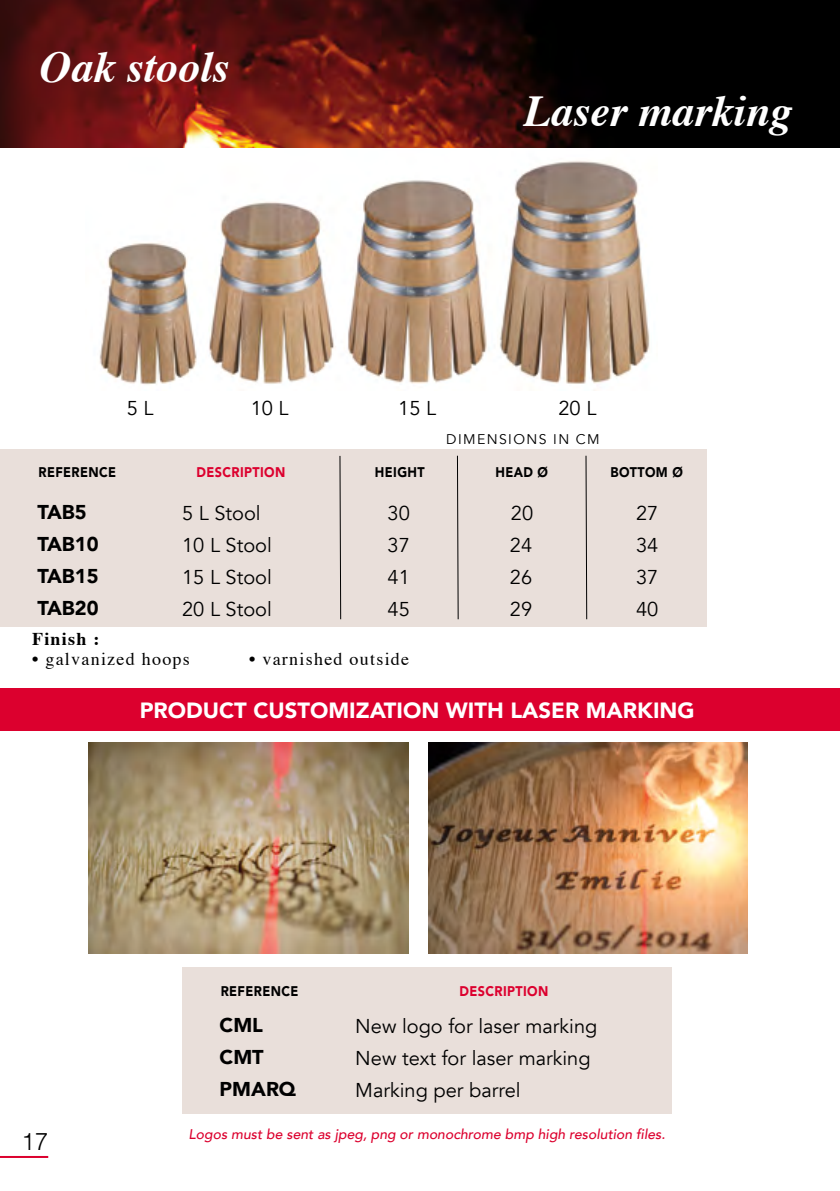
<style>
.page{position:relative;width:840px;height:1191px;background:#fff}
.page>*{position:absolute;margin:0;border:0;box-sizing:border-box;transform-origin:0 0}
.t1{font:italic 700 44px "Times";color:#fff}
.t2{font:300 24px "Helvetica";color:#000}
.t3{font:900 22px "Avenir";color:#fff}
.t4{font:20px/32px "Avenir";color:#000;text-align:justify}
.t5{font:900 20px/32px "Avenir";color:#000}
.t6{font:18px "Times";letter-spacing:.07em;color:#000}
.t7{font:700 18px "Times";letter-spacing:.07em;color:#000}
.t8{font:italic 500 14px "Avenir";color:#dc002e}
.t9{font:900 14px "Avenir";letter-spacing:.03em;color:#000;scale:.9 1}
.t10{font:900 14px "Avenir";letter-spacing:.03em;color:#dc002e;scale:.9 1}
.t11{font:14px "Avenir";letter-spacing:.1em;color:#000}
</style>
<div class="page">
<div style="left:0;top:688px;width:839px;height:43px;background:#dc002e"></div>
<img style="left:85px;top:147px;width:571px;height:238px">
<img style="left:0;top:0;width:839px;height:147px">
<hr style="left:0;top:1156px;width:48px;height:2px;background:#dc002e">
<div style="left:0;top:449px;width:706px;height:177px;background:#e9dfda"></div>
<svg style="left:339px;top:455px;width:2px;height:165px"></svg>
<svg style="left:585px;top:455px;width:2px;height:165px"></svg>
<svg style="left:457px;top:455px;width:2px;height:165px"></svg>
<div style="left:182px;top:967px;width:489px;height:146px;background:#e9dfda"></div>
<img style="left:428px;top:742px;width:319px;height:211px">
<img style="left:89px;top:742px;width:319px;height:211px">
<h1 class="t1" style="left:40px;top:26px;width:191px">Oak stools</h1>
<h1 class="t1" style="left:524px;top:70px;width:269px">Laser marking</h1>
<p class="t4" style="left:127px;top:392px;width:28px">5 L</p>
<p class="t4" style="left:250px;top:392px;width:39px">10 L</p>
<p class="t4" style="left:398px;top:392px;width:39px">15 L</p>
<p class="t4" style="left:558px;top:392px;width:39px">20 L</p>
<p class="t9" style="left:39px;top:460px;width:88px">REFERENCE</p>
<p class="t10" style="left:196px;top:460px;width:100px">DESCRIPTION</p>
<p class="t9" style="left:375px;top:460px;width:57px">HEIGHT</p>
<p class="t11" style="left:446px;top:430px;width:155px">DimensionS I n cm</p>
<p class="t9" style="left:495px;top:460px;width:60px">HEAD Ø</p>
<p class="t4" style="left:182px;top:497px;width:91px;text-align:left">5 L Stool<br>10 L Stool<br>15 L Stool<br>20 L Stool</p>
<p class="t5" style="left:37px;top:495px;width:63px">TAB5<br>TAB10<br>TAB15<br>TAB20</p>
<p class="t4" style="left:387px;top:497px;width:24px">30<br>37<br>41<br>45</p>
<p class="t4" style="left:509px;top:497px;width:25px">20<br>24<br>26<br>29</p>
<p class="t7" style="left:32px;top:622px;width:69px">Finish :</p>
<p class="t6" style="left:32px;top:648px;width:159px">• galvanized hoops</p>
<p class="t6" style="left:249px;top:648px;width:161px">• varnished outside</p>
<p class="t9" style="left:610px;top:460px;width:82px">BOTTOM Ø</p>
<p class="t4" style="left:635px;top:497px;width:24px">27<br>34<br>37<br>40</p>
<p class="t3" style="left:140px;top:691px;width:31px">PROD</p>
<p class="t3" style="left:203px;top:691px;width:97px">UCT CUSTOMI</p>
<p class="t3" style="left:355px;top:691px;width:29px">ZATION</p>
<p class="t3" style="left:445px;top:691px;width:16px">WITH</p>
<p class="t3" style="left:510px;top:691px;width:15px">LASER</p>
<p class="t3" style="left:585px;top:691px;width:18px">MAR</p>
<p class="t3" style="left:636px;top:691px;width:30px">KING</p>
<p class="t2" style="left:22px;top:1120px;width:28px">17</p>
<p class="t9" style="left:221px;top:978px;width:88px">REFERENCE</p>
<p class="t10" style="left:459px;top:978px;width:100px">DESCRIPTION</p>
<p class="t5" style="left:219px;top:1008px;width:78px">CML<br>CMT<br>PMARQ</p>
<p class="t8" style="left:188px;top:1125px;width:478px">Logos must be sent as jpeg, png or monochrome bmp high resolution files.</p>
<p class="t4" style="left:355px;top:1010px;width:243px;text-align:left">New logo for laser marking<br>N ew text for laser marking<br>Marking per barrel</p>
</div>
